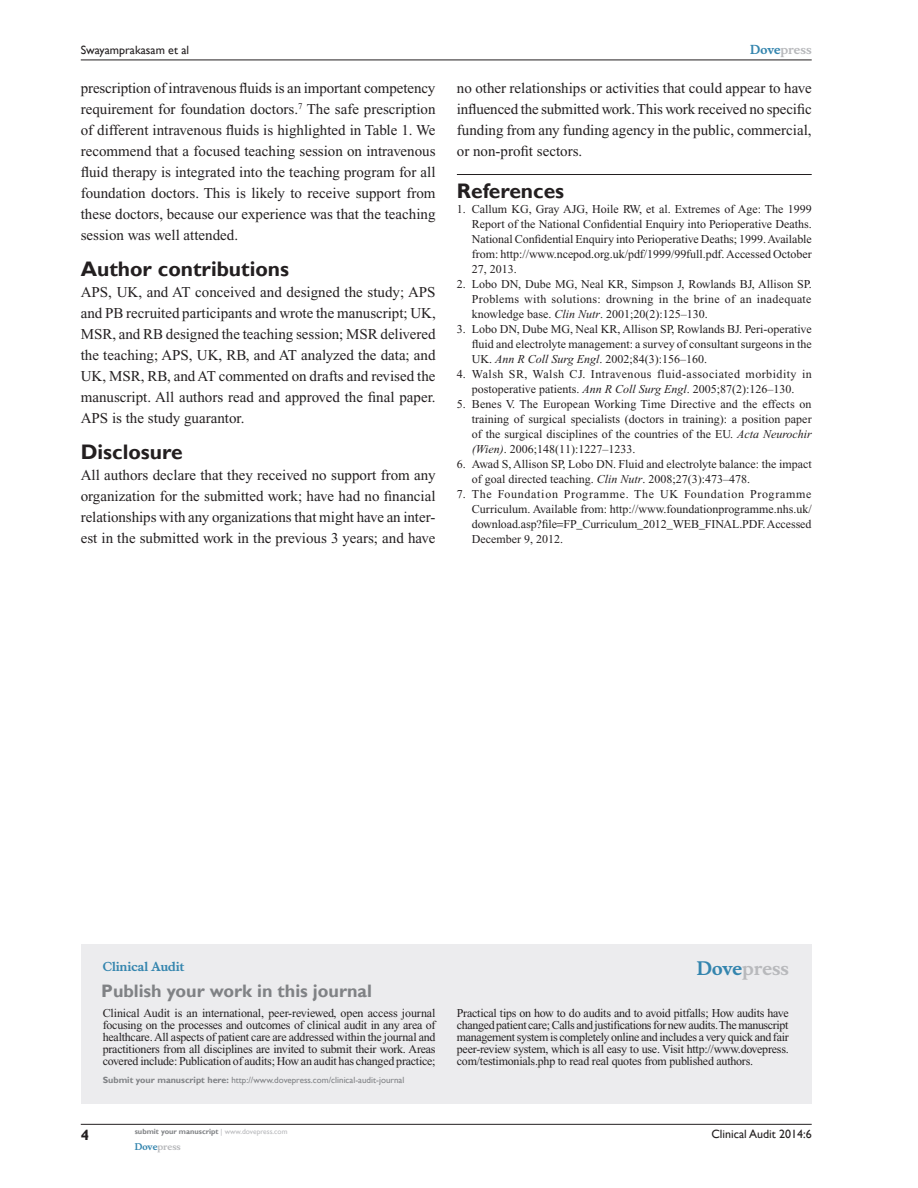
<style>
.page{position:relative;width:918px;height:1188px;background:#fff}
.page>*{position:absolute;margin:0;border:0;box-sizing:border-box;transform-origin:0 0}
.RefH{font:700 21px "Gill Sans";color:#231f20}
.PromBx-H1{font:700 18px "Gill Sans";color:#808285}
.PromBx-Brand{font:700 18px "Musee";color:#b8b9bc}
.TxF{font:15px/21px "Times New Roman";color:#231f20;text-align:justify}
.Tx{font:15px/21px "Times New Roman";color:#231f20;text-align:justify}
.t1{font:700 15px "Gill Sans";color:#231f20}
.RefNL1{font:12px/15px "Times New Roman";color:#231f20;text-align:justify}
.PromBx-Tx{font:12px/12px "Times New Roman";letter-spacing:-.02em;color:#231f20;text-align:justify}
.RefNL1-2{font:12px/15px "Times New Roman";letter-spacing:.04em;color:#231f20;text-align:center}
.t2{font:12px "Gill Sans";color:#231f20}
.PromBx-JrnlName{font:700 12px "Musee";color:#3485ae}
.t3{font:700 12px "Musee";color:#b8b9bc}
.PromBx-SubmitMssWebA{font:9px "Gill Sans";color:#808285}
.t4{font:700 9px "Musee";color:#b8b9bc}
.t5{font:700 7.5px "Gill Sans";color:#808285}
.s1{color:#3485ae}
.s2{font-style:italic}
.s3{font-weight:700}
.s4{font-weight:400;color:#b8b9bc}
</style>
<div class="page">
<div style="left:81px;top:944px;width:731px;height:159px;background:#ececee"></div>
<hr style="left:81px;top:1124px;width:731px;height:1px;background:#231f20">
<hr style="left:81px;top:60px;width:731px;height:1px;background:#231f20">
<hr style="left:457px;top:174px;width:355px;height:1px;background:#231f20">
<p class="t2" style="left:81px;top:43px;width:110px">Swayamprakasam et al</p>
<p class="Tx" style="left:81px;top:77px;width:356px">prescription of intravenous fluids is an important competency requirement for foundation doctors.<sup>7</sup> The safe prescription of different intravenous fluids is highlighted in Table 1. We recommend that a focused teaching session on intravenous fluid therapy is integrated into the teaching program for all foundation doctors. This is likely to receive support from these doctors, because our experience was that the teaching session was well attended.</p>
<h1 class="RefH" style="left:81px;top:256px;width:210px">Author contributions</h1>
<p class="TxF" style="left:81px;top:281px;width:356px">APS, UK, and AT conceived and designed the study; APS and PB recruited participants and wrote the manuscript; UK, MSR, and RB designed the teaching session; MSR delivered the teaching; APS, UK, RB, and AT analyzed the data; and UK, MSR, RB, and AT commented on drafts and revised the manuscript. All authors read and approved the final paper.<br>APS is the study guarantor.</p>
<h1 class="RefH" style="left:81px;top:439px;width:103px">Disclosure</h1>
<p class="TxF" style="left:81px;top:464px;width:356px">All authors declare that they received no support from any organization for the submitted work; have had no financial relationships with any organizations that might have an inter&shy;est in the submitted work in the previous 3 years; and have</p>
<p class="t3" style="left:750px;top:43px;width:63px"><span class="s1">Dove</span>press</p>
<p class="TxF" style="left:457px;top:77px;width:356px">no other relationships or activities that could appear to have influenced the submitted work. This work received no specific funding from any funding agency in the public, commercial, or non-profit sectors.</p>
<p class="RefH" style="left:457px;top:178px;width:109px">References</p>
<p class="RefNL1" style="left:472px;top:201px;width:341px;text-indent:-15px">1. Callum KG, Gray AJG, Hoile RW, et al. Extremes of Age: The 1999<br>Report of the National Confidential Enquiry into Perioperative Deaths.<br>National Confidential Enquiry into Perioperative Deaths; 1999. Available from: http://www.ncepod.org.uk/pdf/1999/99full.pdf. Accessed October 27, 2013.</p>
<p class="RefNL1" style="left:472px;top:276px;width:341px;text-indent:-15px">2. Lobo DN, Dube MG, Neal KR, Simpson J, Rowlands BJ, Allison SP.<br>Problems with solutions: drowning in the brine of an inadequate knowledge base. <span class="s2">Clin Nutr</span>. 2001;20(2):125–130.</p>
<p class="RefNL1" style="left:472px;top:321px;width:341px;text-indent:-15px">3. Lobo DN, Dube MG, Neal KR, Allison SP, Rowlands BJ. Peri-operative fluid and electrolyte management: a survey of consultant surgeons in the UK. <span class="s2">Ann R Coll Surg Engl</span>. 2002;84(3):156–160.</p>
<p class="RefNL1-2" style="left:457px;top:366px;width:356px">4. Walsh SR, Walsh CJ. Intravenous fluid-associated morbidity in postoperative patients. <span class="s2">Ann R Coll Surg Engl</span>. 2005;87(2):126–130.</p>
<p class="RefNL1" style="left:472px;top:396px;width:341px;text-indent:-15px">5. Benes V. The European Working Time Directive and the effects on training of surgical specialists (doctors in training): a position paper of the surgical disciplines of the countries of the EU. <span class="s2">Acta Neurochir (Wien)</span>. 2006;148(11):1227–1233.</p>
<p class="RefNL1" style="left:472px;top:456px;width:341px;text-indent:-15px">6. Awad S, Allison SP, Lobo DN. Fluid and electrolyte balance: the impact of goal directed teaching. <span class="s2">Clin Nutr</span>. 2008;27(3):473–478.</p>
<p class="RefNL1" style="left:472px;top:486px;width:341px;text-indent:-15px">7. The Foundation Programme. The UK Foundation Programme Curriculum. Available from: http://www.foundationprogramme.nhs.uk/ download.asp?file FP_Curriculum_2012_WEB_FINAL.PDF. Accessed December 9, 2012.</p>
<p class="PromBx-JrnlName" style="left:103px;top:959px;width:83px">Clinical Audit</p>
<p class="PromBx-H1" style="left:101px;top:980px;width:272px">Publish your work in this journal</p>
<p class="PromBx-Brand" style="left:697px;top:958px;width:94px"><span class="s1">Dove</span>press</p>
<p class="PromBx-Tx" style="left:103px;top:1007px;width:334px">Clinical Audit is an international, peer-reviewed, open access journal focusing on the processes and outcomes of clinical audit in any area of healthcare. All aspects of patient care are addressed within the journal and practitioners from all disciplines are invited to submit their work. Areas covered include: Publication of audits; How an audit has changed practice;</p>
<p class="PromBx-Tx" style="left:457px;top:1007px;width:333px">Practical tips on how to do audits and to avoid pitfalls; How audits have changed patient care; Calls and justifications for new audits. The manuscript management system is completely online and includes a very quick and fair peer-review system, which is all easy to use. Visit http://www.dovepress. com/testimonials.php to read real quotes from published authors.</p>
<p class="PromBx-SubmitMssWebA" style="left:103px;top:1075px;width:303px"><span class="s3">Submit your manuscript here:</span> http://www.dovepress.com/clinical-audit-journal</p>
<p class="t1" style="left:81px;top:1126px;width:10px">4</p>
<p class="t5" style="left:135px;top:1127px;width:154px">submit your manuscript <span class="s4">| www.dovepress.com</span></p>
<p class="t4" style="left:135px;top:1141px;width:48px"><span class="s1">Dove</span>press</p>
<p class="t2" style="left:711px;top:1127px;width:102px">Clinical Audit 2014:6</p>
</div>
